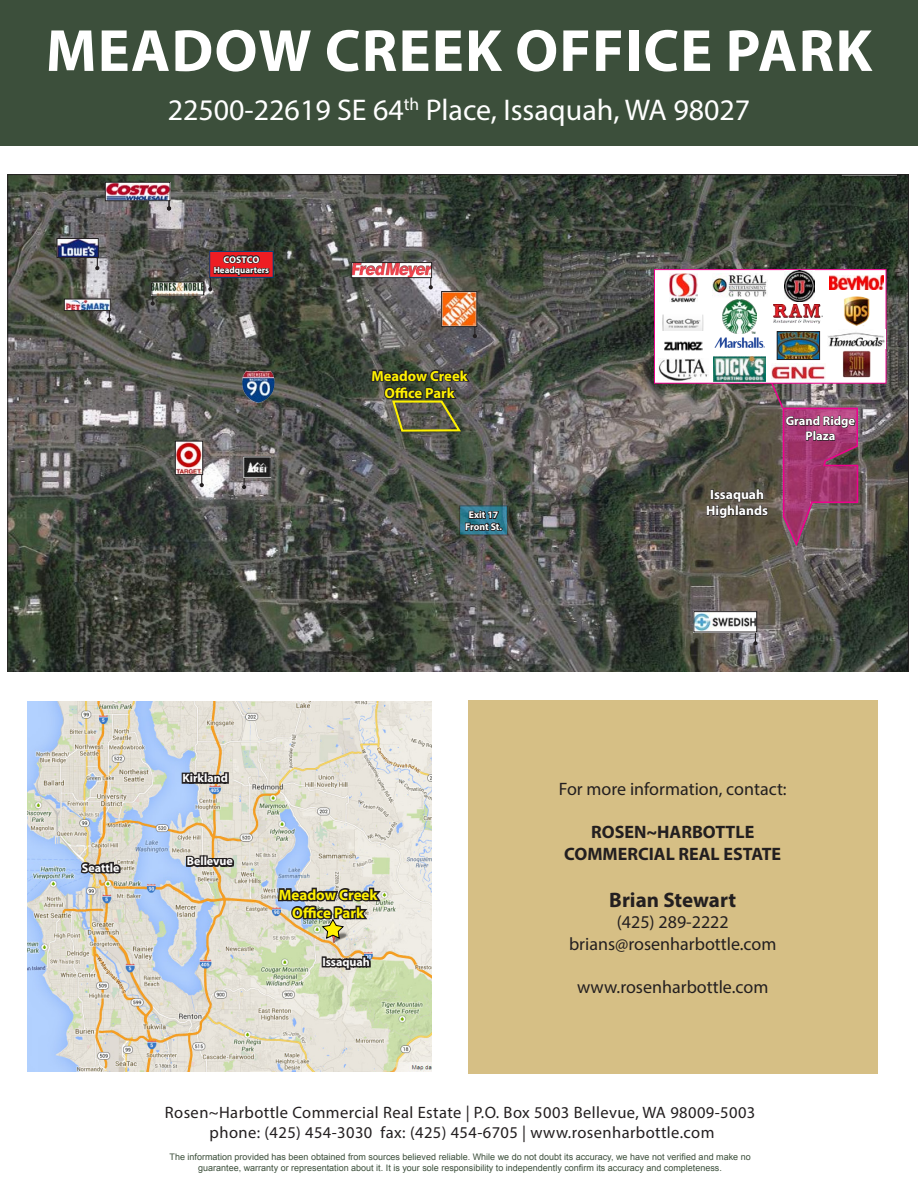
<style>
.page{position:relative;width:918px;height:1188px;background:#fff}
.page>*{position:absolute;margin:0;border:0;box-sizing:border-box;transform-origin:0 0}
.t1{font:700 60px "Myriad Pro";letter-spacing:.02em;color:#fff}
.t2{font:30px "Myriad Pro";color:#fff}
.t3{font:700 21px "Myriad Pro";color:#231f20}
.t4{font:18px "Myriad Pro";color:#231f20}
.t5{font:700 18px "Myriad Pro";color:#231f20}
.t6{font:16.5px/19.8px "Myriad Pro";letter-spacing:.025em;color:#231f20;text-align:center}
.t7{font:700 15px "Myriad Pro";color:#fff101}
.t8{font:700 14.55px/17.5px "Myriad Pro";color:#fff101;text-align:center}
.t9{font:700 13.5px/16.2px "Myriad Pro";color:#fff}
.t10{font:700 12.45px/15px "Myriad Pro";color:#fff;text-align:center}
.t11{font:700 12px "Myriad Pro";color:#fff}
.t12{font:700 9.75px/11.9px "Myriad Pro";letter-spacing:-.005em;color:#fff;text-align:center}
.t13{font:9px/10.8px "Arial";color:#3c4f3b;text-align:center}
.t14{font:700 9px "Myriad Pro";color:#fff}
</style>
<div class="page">
<div style="left:0;top:0;width:918px;height:146px;background:#3c4f3b"></div>
<div style="left:468px;top:701px;width:410px;height:373px;background:#d6bf85"></div>
<img style="left:27px;top:701px;width:405px;height:371px">
<svg style="left:78px;top:838px;width:44px;height:38px;background:#afa99d"></svg>
<svg style="left:180px;top:719px;width:56px;height:179px;background:#c6c4bb"></svg>
<svg style="left:276px;top:837px;width:108px;height:184px;background:#c0c4b4"></svg>
<svg style="left:8px;top:174px;width:901px;height:498px;background:#4e514a"></svg>
<img style="left:354px;top:265px;width:16px;height:11px">
<svg style="left:370px;top:264px;width:107px;height:169px;background:#66625b"></svg>
<img style="left:443px;top:293px;width:32px;height:32px">
<div style="left:441px;top:291px;width:36px;height:36px;border:1px solid #231f20"></div>
<svg style="left:753px;top:620px;width:5px;height:25px"></svg>
<img style="left:696px;top:614px;width:59px;height:16px">
<svg style="left:167px;top:185px;width:4px;height:25px"></svg>
<svg style="left:95px;top:245px;width:4px;height:25px"></svg>
<svg style="left:200px;top:462px;width:4px;height:25px"></svg>
<svg style="left:242px;top:464px;width:4px;height:25px"></svg>
<svg style="left:107px;top:303px;width:4px;height:19px"></svg>
<svg style="left:151px;top:287px;width:4px;height:19px"></svg>
<img style="left:107px;top:184px;width:61px;height:15px">
<div style="left:105px;top:182px;width:65px;height:19px;border:1px solid #231f20"></div>
<img style="left:59px;top:240px;width:37px;height:16px">
<div style="left:57px;top:238px;width:41px;height:20px;border:1px solid #231f20"></div>
<img style="left:66px;top:301px;width:42px;height:8px">
<div style="left:64px;top:299px;width:46px;height:12px;border:1px solid #231f20"></div>
<img style="left:154px;top:284px;width:48px;height:9px">
<div style="left:152px;top:282px;width:52px;height:13px;border:1px solid #231f20"></div>
<img style="left:177px;top:443px;width:24px;height:30px">
<div style="left:175px;top:441px;width:28px;height:34px;border:1px solid #231f20"></div>
<img style="left:243px;top:456px;width:28px;height:21px">
<img style="left:242px;top:370px;width:33px;height:33px">
<svg style="left:461px;top:507px;width:45px;height:26px"></svg>
<div style="left:459px;top:505px;width:49px;height:30px;border:1px solid #231f20"></div>
<svg style="left:464px;top:509px;width:39px;height:27px"></svg>
<div style="left:655px;top:270px;width:231px;height:113px;background:#fff"></div>
<div style="left:654px;top:269px;width:232px;height:114px;border:1px solid #ed028c"></div>
<img style="left:712px;top:274px;width:55px;height:23px">
<img style="left:722px;top:299px;width:35px;height:35px">
<img style="left:771px;top:364px;width:54px;height:16px">
<img style="left:714px;top:337px;width:51px;height:11px">
<img style="left:830px;top:276px;width:53px;height:13px">
<img style="left:784px;top:271px;width:31px;height:30px">
<img style="left:774px;top:304px;width:49px;height:20px">
<img style="left:779px;top:334px;width:39px;height:24px">
<div style="left:777px;top:332px;width:43px;height:28px;border:1px solid #231f20"></div>
<img style="left:713px;top:357px;width:53px;height:23px">
<img style="left:843px;top:296px;width:26px;height:30px">
<img style="left:663px;top:314px;width:40px;height:17px">
<img style="left:664px;top:341px;width:38px;height:10px">
<img style="left:658px;top:359px;width:50px;height:22px">
<img style="left:669px;top:273px;width:28px;height:30px">
<img style="left:828px;top:330px;width:57px;height:19px">
<img style="left:843px;top:350px;width:27px;height:28px">
<svg style="left:706px;top:380px;width:153px;height:166px;background:#744f5a"></svg>
<div style="left:210px;top:251px;width:63px;height:26px;background:#ee1d23"></div>
<svg style="left:208px;top:254px;width:62px;height:37px"></svg>
<div style="left:209px;top:251px;width:65px;height:27px;border:1px solid #014276"></div>
<h1 class="t1" style="left:46px;top:12px;width:828px">MEADOW CREEK OFFICE PARK</h1>
<h2 class="t2" style="left:168px;top:92px;width:584px">22500-22619 SE 64<sup>th</sup> Place, Issaquah, WA 98027</h2>
<p class="t12" style="left:223px;top:253px;width:38px">COSTCO</p>
<p class="t14" style="left:214px;top:265px;width:57px">Headquarters</p>
<p class="t8" style="left:371px;top:366px;width:98px">Meadow Creek<br>Office Park</p>
<p class="t12" style="left:465px;top:509px;width:38px">Exit 17<br>Front St.</p>
<p class="t10" style="left:786px;top:413px;width:71px">Grand Ridge<br>Plaza</p>
<p class="t9" style="left:706px;top:486px;width:63px">Issaquah<br>Highlands</p>
<p class="t11" style="left:82px;top:860px;width:39px">Seattle</p>
<p class="t11" style="left:182px;top:770px;width:47px">Kirkland</p>
<p class="t11" style="left:187px;top:854px;width:48px">Bellevue</p>
<p class="t7" style="left:279px;top:885px;width:100px">Meadow Creek</p>
<p class="t7" style="left:292px;top:903px;width:74px">Office Park</p>
<p class="t11" style="left:322px;top:954px;width:49px">Issaquah</p>
<p class="t4" style="left:559px;top:778px;width:229px">For more information, contact:</p>
<p class="t5" style="left:591px;top:820px;width:165px">ROSEN~HARBOTTLE</p>
<p class="t5" style="left:564px;top:842px;width:218px">COMMERCIAL REAL ESTATE</p>
<p class="t3" style="left:609px;top:886px;width:128px">Brian Stewart</p>
<p class="t4" style="left:617px;top:911px;width:113px">(425) 289-2222</p>
<p class="t4" style="left:569px;top:933px;width:209px">brians@rosenharbottle.com</p>
<p class="t4" style="left:577px;top:976px;width:193px">www.rosenharbottle.com</p>
<h3 class="t6" style="left:165px;top:1102px;width:592px">Rosen~Harbottle Commercial Real Estate | P.O. Box 5003 Bellevue, WA 98009-5003 phone: (425) 454-3030 fax: (425) 454-6705 | www.rosenharbottle.com</h3>
<p class="t13" style="left:170px;top:1152px;width:583px">The information provided has been obtained from sources believed reliable. While we do not doubt its accuracy, we have not verified and make no guarantee, warranty or representation about it. It is your sole responsibility to independently confirm its accuracy and completeness.</p>
</div>
